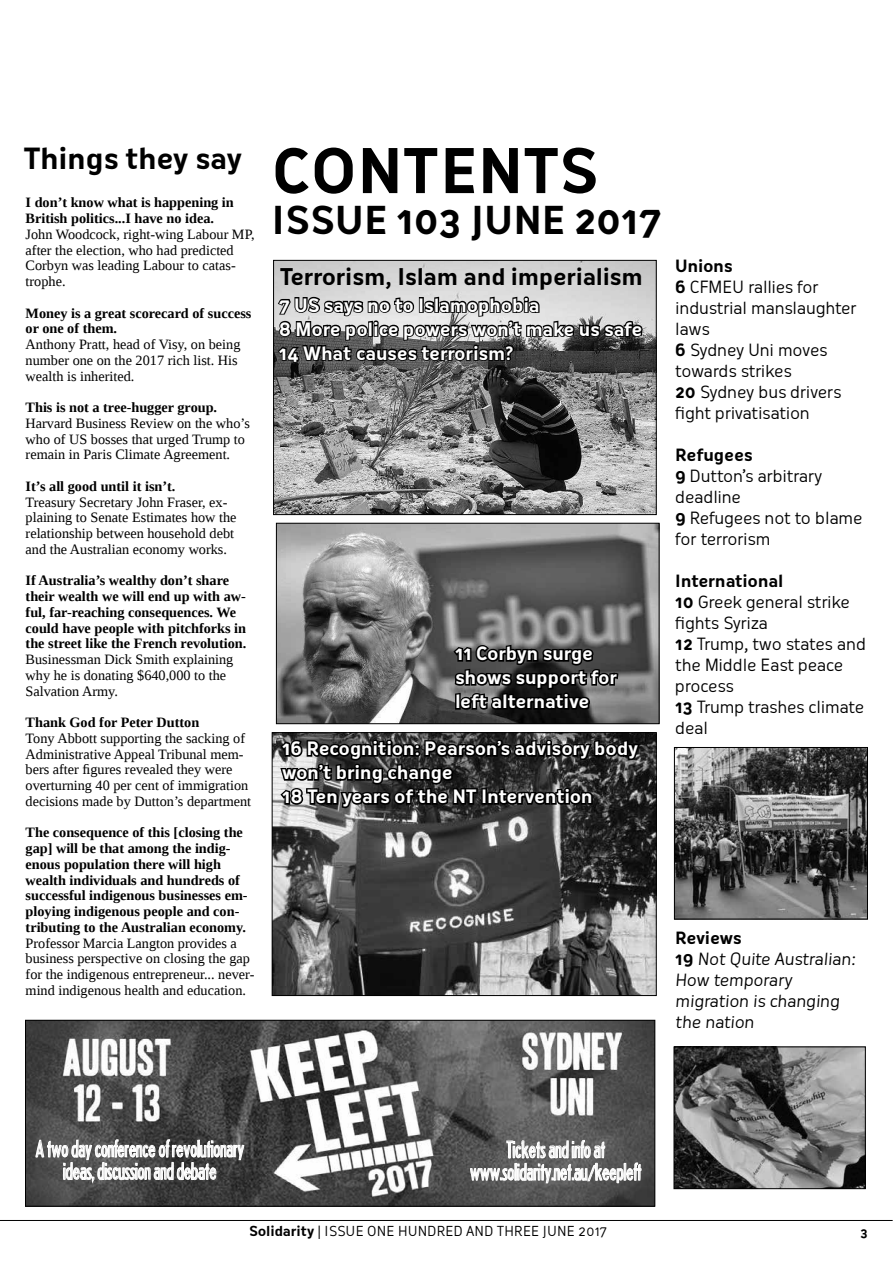
<style>
.page{position:relative;width:893px;height:1263px;background:#fff}
.page>*{position:absolute;margin:0;border:0;box-sizing:border-box;transform-origin:0 0}
.t1{font:700 37.5px "Oceania";letter-spacing:.015em;color:#000}
.t2{font:700 28.5px "Oceania";letter-spacing:-.01em;color:#000}
.t3{font:700 22.5px "Oceania";letter-spacing:-.01em;color:#000}
.t4{font:21px/22.5px "Headline Two HPLHS";color:#fff;text-align:center}
.t5{font:700 18px/24px "Oceania";letter-spacing:-.01em;color:#fff}
.t6{font:16.5px/21px "Oceania";letter-spacing:-.02em;color:#000}
.t7{font:14.25px/15.8px "Liberation Serif";color:#000}
.t8{font:700 14.25px/15.8px "Liberation Serif";color:#000}
.t9{font:13.5px "Oceania";letter-spacing:.015em;color:#000}
.t10{font:700 12px "Oceania";color:#000}
.s1{font-size:60px}
.s2{font-weight:700}
.s3{font-family:"Myriad Pro"}
</style>
<div class="page">
<img style="left:278px;top:525px;width:379px;height:197px">
<div style="left:276px;top:523px;width:383px;height:201px;border:1px solid #000"></div>
<img style="left:274px;top:734px;width:381px;height:260px">
<hr style="left:0;top:1220px;width:893px;height:1px;background:#000">
<svg style="left:278px;top:643px;width:364px;height:195px;background:#4a4a4a"></svg>
<img style="left:27px;top:1022px;width:626px;height:182px">
<div style="left:25px;top:1020px;width:630px;height:186px;border:1px solid #000"></div>
<svg style="left:470px;top:1099px;width:172px;height:108px;background:#6d6d6d"></svg>
<svg style="left:35px;top:1076px;width:210px;height:131px;background:#606060"></svg>
<img style="left:275px;top:262px;width:380px;height:251px">
<div style="left:273px;top:260px;width:384px;height:255px;border:1px solid #000"></div>
<svg style="left:276px;top:283px;width:368px;height:109px;background:#747474"></svg>
<img style="left:676px;top:1048px;width:188px;height:139px">
<div style="left:674px;top:1046px;width:192px;height:143px;border:1px solid #000"></div>
<img style="left:676px;top:749px;width:190px;height:168px">
<div style="left:674px;top:747px;width:194px;height:172px;border:1px solid #000"></div>
<h2 class="t2" style="left:24px;top:142px;width:576px">Things they say <span class="s1">CONTENTS</span></h2>
<h1 class="t1" style="left:272px;top:198px;width:391px">ISSUE 103 JUNE 2017</h1>
<p class="t8" style="left:26px;top:195px;width:210px">I don’t know what is happening in<br>British politics...I have no idea.</p>
<p class="t7" style="left:26px;top:226px;width:230px">John Woodcock, right-wing Labour MP, after the election, who had predicted<br>Corbyn was leading Labour to catas&shy;trophe.</p>
<p class="t8" style="left:26px;top:305px;width:227px">Money is a great scorecard of success or one of them.</p>
<p class="t7" style="left:26px;top:336px;width:216px">Anthony Pratt, head of Visy, on being number one on the 2017 rich list. His wealth is inherited.</p>
<p class="t8" style="left:26px;top:399px;width:193px">This is not a tree-hugger group.</p>
<p class="t7" style="left:26px;top:415px;width:226px">Harvard Business Review on the who’s who of US bosses that urged Trump to remain in Paris Climate Agreement.</p>
<p class="t8" style="left:26px;top:478px;width:151px">It’s all good until it isn’t.</p>
<p class="t7" style="left:26px;top:494px;width:212px">Treasury Secretary John Fraser, ex&shy;plaining to Senate Estimates how the relationship between household debt and the Australian economy works.</p>
<p class="t8" style="left:26px;top:573px;width:222px">If Australia’s wealthy don’t share their wealth we will end up with aw&shy;ful, far-reaching consequences. We could have people with pitchforks in the street like the French revolution.</p>
<p class="t7" style="left:26px;top:651px;width:209px">Businessman Dick Smith explaining why he is donating $640,000 to the<br>Salvation Army.</p>
<p class="t8" style="left:26px;top:714px;width:175px">Thank God for Peter Dutton</p>
<p class="t7" style="left:26px;top:730px;width:227px">Tony Abbott supporting the sacking of Administrative Appeal Tribunal mem&shy;bers after figures revealed they were overturning 40 per cent of immigration decisions made by Dutton’s department</p>
<p class="t8" style="left:26px;top:824px;width:224px">The consequence of this [closing the gap] will be that among the indig&shy;enous population there will high wealth individuals and hundreds of successful indigenous businesses em&shy;ploying indigenous people and con&shy;tributing to the Australian economy.</p>
<p class="t7" style="left:26px;top:935px;width:230px">Professor Marcia Langton provides a business perspective on closing the gap for the indigenous entrepreneur... never&shy;mind indigenous health and education.</p>
<h3 class="t3" style="left:280px;top:264px;width:365px">Terrorism, Islam and imperialism</h3>
<p class="t5" style="left:279px;top:293px;width:365px">7 US says no to Islamophobia<br>8 More police powers won’t make us safe<br>14 What causes terrorism?</p>
<p class="t5" style="left:455px;top:641px;width:164px">11 Corbyn surge shows support for left alternative</p>
<p class="t5" style="left:282px;top:736px;width:357px">16 Recognition: Pearson’s advisory body won’t bring change<br>18 Ten years of the NT Intervention</p>
<p class="t6" style="left:675px;top:256px;width:183px"><span class="s2">Unions<br>6</span> CFMEU rallies for industrial manslaughter laws<br><span class="s2">6</span> Sydney Uni moves towards strikes<br><span class="s2">20</span> Sydney bus drivers fight privatisation</p>
<p class="t6" style="left:675px;top:445px;width:189px"><span class="s2">Refugees<br>9</span> Dutton’s arbitrary deadline<br><span class="s2">9</span> Refugees not to blame for terrorism</p>
<p class="t6" style="left:675px;top:571px;width:193px"><span class="s2">International<br>10</span> Greek general strike fights Syriza<br><span class="s2">12</span> Trump, two states and the Middle East peace process<br><span class="s2">13</span> Trump trashes climate deal</p>
<p class="t6" style="left:675px;top:928px;width:184px"><span class="s2">Reviews<br>19</span> Not Quite Australian:<br>How temporary migration is changing the nation</p>
<h3 class="t4" style="left:36px;top:1137px;width:210px">A two day conference of revolutionary ideas, discussion and debate</h3>
<h3 class="t4" style="left:470px;top:1137px;width:173px">Tickets and info at www.solidarity.net.au<span class="s3">/</span>keepleft</h3>
<p class="t9" style="left:249px;top:1223px;width:359px"><span class="s2">Solidarity</span> | ISSUE ONE HUNDRED AND THREE JUNE 2017</p>
<p class="t10" style="left:860px;top:1225px;width:9px">3</p>
</div>
